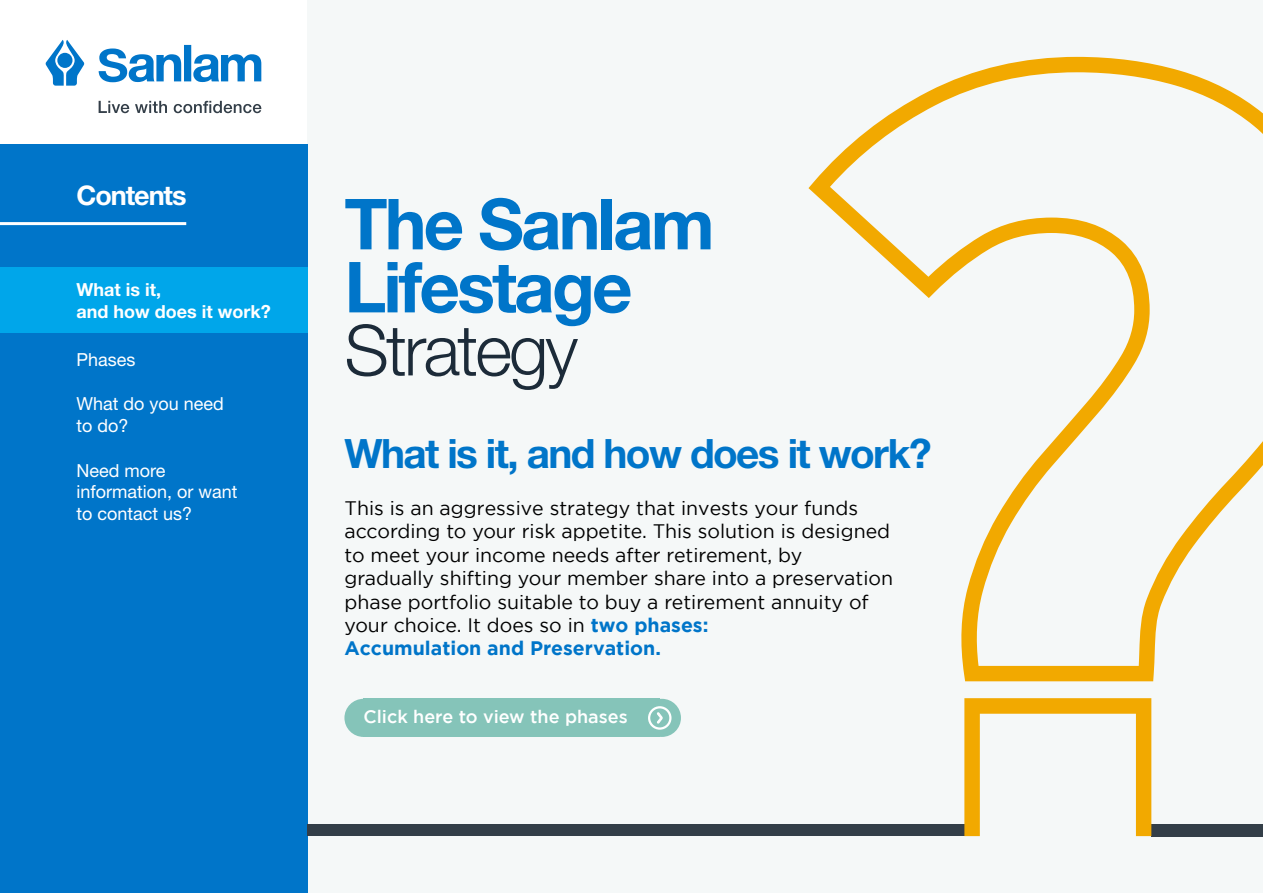
<style>
.page{position:relative;width:1263px;height:893px;background:#fff}
.page>*{position:absolute;margin:0;border:0;box-sizing:border-box;transform-origin:0 0}
.t1{font:700 70.5px/63px "Helvetica Neue LT Std";letter-spacing:-.04em;color:#0075c9}
.t2{font:300 70.5px "Helvetica Neue LT Std";letter-spacing:-.04em;color:#1c2b39}
.t3{font:700 40.5px "Helvetica Neue LT Std";letter-spacing:-.04em;color:#0075c9}
.t4{font:700 27px "Helvetica Neue LT Std";letter-spacing:-.04em;color:#fff}
.t5{font:19.5px/23.4px "Gotham";color:#000}
.t6{font:18px/21.6px "Helvetica Neue LT Std";color:#fff}
.t7{font:700 18px/21.6px "Helvetica Neue LT Std";color:#fff}
.t8{font:500 18px "Gotham";color:#fff}
.s1{font-weight:700;color:#0075c9}
</style>
<div class="page">
<div style="left:307px;top:0;width:956px;height:893px;background:#f5f8f8"></div>
<div style="left:0;top:145px;width:307px;height:748px;background:#0075c9"></div>
<div style="left:0;top:268px;width:307px;height:65px;background:#00a6ea"></div>
<svg style="left:46px;top:40px;width:215px;height:46px"></svg>
<svg style="left:99px;top:101px;width:163px;height:12px"></svg>
<hr style="left:0;top:222px;width:186px;height:3px;background:#fff">
<div style="left:363px;top:699px;width:297px;height:38px;background:#85c4b9"></div>
<div style="left:344px;top:699px;width:39px;height:38px;background:#85c4b9;border-radius:50%"></div>
<div style="left:643px;top:699px;width:38px;height:38px;background:#85c4b9;border-radius:50%"></div>
<div style="left:648px;top:706px;width:23px;height:24px;border:2px solid #fff;border-radius:50%"></div>
<svg style="left:657px;top:712px;width:6px;height:12px"></svg>
<svg style="left:808px;top:57px;width:455px;height:624px"></svg>
<div style="left:307px;top:824px;width:658px;height:12px;background:#333e48"></div>
<div style="left:1151px;top:824px;width:112px;height:12px;background:#333e48"></div>
<svg style="left:964px;top:698px;width:187px;height:138px"></svg>
<h3 class="t4" style="left:77px;top:179px;width:111px">Contents</h3>
<p class="t7" style="left:77px;top:278px;width:196px">What is it,<br>and how does it work?</p>
<p class="t6" style="left:77px;top:348px;width:61px">Phases</p>
<p class="t6" style="left:77px;top:393px;width:149px">What do you need to do?</p>
<p class="t6" style="left:77px;top:459px;width:163px">Need more information, or want to contact us?</p>
<h1 class="t1" style="left:344px;top:191px;width:372px">The Sanlam<br>Lifestage</h1>
<h1 class="t2" style="left:344px;top:307px;width:235px">Strategy</h1>
<h2 class="t3" style="left:344px;top:429px;width:589px">What is it, and how does it work?</h2>
<p class="t5" style="left:344px;top:496px;width:550px">This is an aggressive strategy that invests your funds according to your risk appetite. This solution is designed to meet your income needs after retirement, by gradually shifting your member share into a preservation phase portfolio suitable to buy a retirement annuity of your choice. It does so in <span class="s1">two phases:<br>Accumulation and Preservation.</span></p>
<p class="t8" style="left:363px;top:706px;width:266px">Click here to view the phases</p>
</div>
